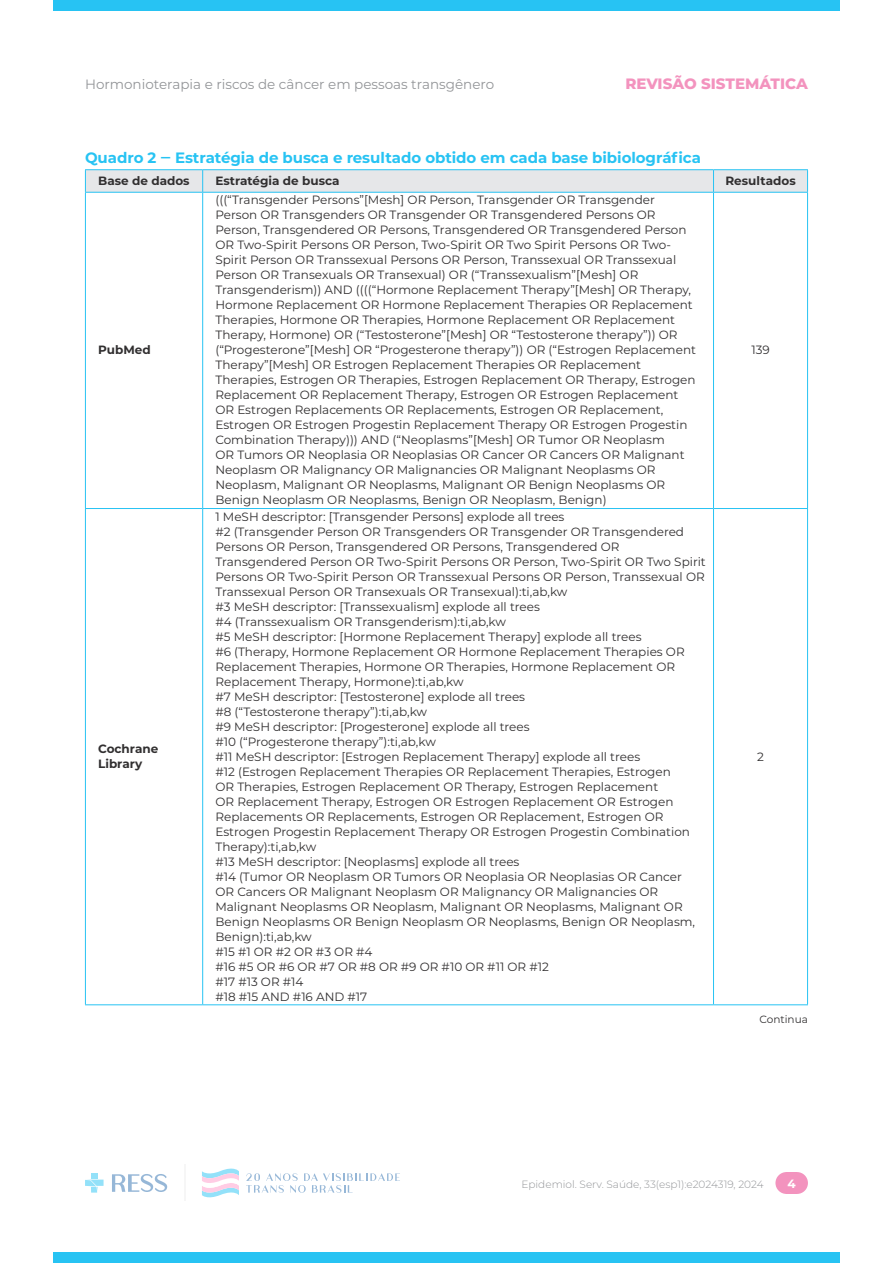
<style>
.page{position:relative;width:893px;height:1263px;background:#fff}
.page>*{position:absolute;margin:0;border:0;box-sizing:border-box;transform-origin:0 0}
.legenda{font:700 15px "Montserrat";letter-spacing:-.005em;color:#27c3f3}
.t1{font:800 15px "Montserrat";color:#f393be}
.t2{font:13.5px "Montserrat";color:#939598}
.texto_nor_esq_rec2{font:12px/15px "Montserrat";color:#312f30}
.texto_tab_cen{font:700 12px "Montserrat";color:#312f30}
.texto_nor_esq_rec2-2{font:700 12px/15px "Montserrat";color:#312f30}
.t3{font:700 12px "Montserrat";color:#fff}
.t4{font:300 10.5px "Montserrat";color:#939598}
.Observ__e_fontes_1{font:10.5px "Montserrat";color:#312f30}
</style>
<div class="page">
<div style="left:53px;top:0;width:787px;height:11px;background:#27c3f3"></div>
<div style="left:53px;top:1252px;width:787px;height:11px;background:#27c3f3"></div>
<div style="left:775px;top:1172px;width:22px;height:22px;background:#f393be;border-radius:50%"></div>
<div style="left:786px;top:1172px;width:22px;height:22px;background:#f393be;border-radius:50%"></div>
<div style="left:786px;top:1172px;width:11px;height:22px;background:#f393be"></div>
<hr style="left:184px;top:1164px;width:1px;height:37px;background:#ededed">
<svg style="left:85px;top:1173px;width:19px;height:19px"></svg>
<svg style="left:112px;top:1174px;width:55px;height:18px"></svg>
<svg style="left:202px;top:1168px;width:37px;height:30px"></svg>
<svg style="left:246px;top:1173px;width:154px;height:20px"></svg>
<hr style="left:85px;top:169px;width:118px;height:1px;background:#27c3f3">
<hr style="left:203px;top:169px;width:510px;height:1px;background:#27c3f3">
<hr style="left:713px;top:169px;width:95px;height:1px;background:#27c3f3">
<svg style="left:85px;top:170px;width:723px;height:22px;background:#e0e5e9"></svg>
<hr style="left:85px;top:192px;width:118px;height:1px;background:#27c3f3">
<hr style="left:85px;top:193px;width:1px;height:315px;background:#27c3f3">
<hr style="left:203px;top:192px;width:510px;height:1px;background:#27c3f3">
<hr style="left:202px;top:193px;width:1px;height:315px;background:#27c3f3">
<hr style="left:713px;top:192px;width:95px;height:1px;background:#27c3f3">
<hr style="left:713px;top:193px;width:1px;height:315px;background:#27c3f3">
<hr style="left:807px;top:193px;width:1px;height:315px;background:#27c3f3">
<hr style="left:85px;top:508px;width:118px;height:1px;background:#27c3f3">
<hr style="left:85px;top:509px;width:1px;height:495px;background:#27c3f3">
<hr style="left:203px;top:508px;width:510px;height:1px;background:#27c3f3">
<hr style="left:202px;top:509px;width:1px;height:495px;background:#27c3f3">
<hr style="left:713px;top:508px;width:95px;height:1px;background:#27c3f3">
<hr style="left:713px;top:509px;width:1px;height:495px;background:#27c3f3">
<hr style="left:807px;top:509px;width:1px;height:495px;background:#27c3f3">
<hr style="left:85px;top:1004px;width:118px;height:1px;background:#27c3f3">
<hr style="left:203px;top:1004px;width:510px;height:1px;background:#27c3f3">
<hr style="left:713px;top:1004px;width:95px;height:1px;background:#27c3f3">
<p class="t2" style="left:85px;top:75px;width:411px">Hormonioterapia e riscos de câncer em pessoas transgênero</p>
<p class="t1" style="left:625px;top:73px;width:184px">REVISÃO SISTEMÁTICA</p>
<p class="legenda" style="left:85px;top:147px;width:617px">Quadro 2 ‒ Estratégia de busca e resultado obtido em cada base bibiolográfica</p>
<p class="texto_tab_cen" style="left:98px;top:172px;width:93px">Base de dados</p>
<p class="texto_tab_cen" style="left:215px;top:172px;width:126px">Estratégia de busca</p>
<p class="texto_tab_cen" style="left:725px;top:172px;width:72px">Resultados</p>
<p class="texto_nor_esq_rec2-2" style="left:98px;top:342px;width:54px">PubMed</p>
<p class="texto_nor_esq_rec2-2" style="left:98px;top:741px;width:62px">Cochrane<br>Library</p>
<p class="texto_nor_esq_rec2" style="left:215px;top:192px;width:482px">(((“Transgender Persons”[Mesh] OR Person, Transgender OR Transgender Person OR Transgenders OR Transgender OR Transgendered Persons OR Person, Transgendered OR Persons, Transgendered OR Transgendered Person OR Two-Spirit Persons OR Person, Two-Spirit OR Two Spirit Persons OR Two-Spirit Person OR Transsexual Persons OR Person, Transsexual OR Transsexual Person OR Transexuals OR Transexual) OR (“Transsexualism”[Mesh] OR Transgenderism)) AND ((((“Hormone Replacement Therapy”[Mesh] OR Therapy, Hormone Replacement OR Hormone Replacement Therapies OR Replacement Therapies, Hormone OR Therapies, Hormone Replacement OR Replacement Therapy, Hormone) OR (“Testosterone”[Mesh] OR “Testosterone therapy”)) OR (“Progesterone”[Mesh] OR “Progesterone therapy”)) OR (“Estrogen Replacement Therapy”[Mesh] OR Estrogen Replacement Therapies OR Replacement Therapies, Estrogen OR Therapies, Estrogen Replacement OR Therapy, Estrogen Replacement OR Replacement Therapy, Estrogen OR Estrogen Replacement OR Estrogen Replacements OR Replacements, Estrogen OR Replacement, Estrogen OR Estrogen Progestin Replacement Therapy OR Estrogen Progestin Combination Therapy))) AND (“Neoplasms”[Mesh] OR Tumor OR Neoplasm<br>OR Tumors OR Neoplasia OR Neoplasias OR Cancer OR Cancers OR Malignant Neoplasm OR Malignancy OR Malignancies OR Malignant Neoplasms OR Neoplasm, Malignant OR Neoplasms, Malignant OR Benign Neoplasms OR Benign Neoplasm OR Neoplasms, Benign OR Neoplasm, Benign)</p>
<p class="texto_nor_esq_rec2" style="left:215px;top:508px;width:351px">1 MeSH descriptor: [Transgender Persons] explode all trees</p>
<p class="texto_nor_esq_rec2" style="left:215px;top:523px;width:492px">#2 (Transgender Person OR Transgenders OR Transgender OR Transgendered Persons OR Person, Transgendered OR Persons, Transgendered OR Transgendered Person OR Two-Spirit Persons OR Person, Two-Spirit OR Two Spirit Persons OR Two-Spirit Person OR Transsexual Persons OR Person, Transsexual OR Transsexual Person OR Transexuals OR Transexual):ti,ab,kw</p>
<p class="texto_nor_esq_rec2" style="left:215px;top:598px;width:326px">#3 MeSH descriptor: [Transsexualism] explode all trees</p>
<p class="texto_nor_esq_rec2" style="left:215px;top:613px;width:292px">#4 (Transsexualism OR Transgenderism):ti,ab,kw</p>
<p class="texto_nor_esq_rec2" style="left:215px;top:628px;width:428px">#5 MeSH descriptor: [Hormone Replacement Therapy] explode all trees</p>
<p class="texto_nor_esq_rec2" style="left:215px;top:643px;width:471px">#6 (Therapy, Hormone Replacement OR Hormone Replacement Therapies OR<br>Replacement Therapies, Hormone OR Therapies, Hormone Replacement OR<br>Replacement Therapy, Hormone):ti,ab,kw</p>
<p class="texto_nor_esq_rec2" style="left:215px;top:688px;width:311px">#7 MeSH descriptor: [Testosterone] explode all trees</p>
<p class="texto_nor_esq_rec2" style="left:215px;top:703px;width:213px">#8 (“Testosterone therapy”):ti,ab,kw</p>
<p class="texto_nor_esq_rec2" style="left:215px;top:718px;width:316px">#9 MeSH descriptor: [Progesterone] explode all trees</p>
<p class="texto_nor_esq_rec2" style="left:215px;top:733px;width:222px">#10 (“Progesterone therapy”):ti,ab,kw</p>
<p class="texto_nor_esq_rec2" style="left:215px;top:748px;width:426px">#11 MeSH descriptor: [Estrogen Replacement Therapy] explode all trees</p>
<p class="texto_nor_esq_rec2" style="left:215px;top:763px;width:476px">#12 (Estrogen Replacement Therapies OR Replacement Therapies, Estrogen OR Therapies, Estrogen Replacement OR Therapy, Estrogen Replacement<br>OR Replacement Therapy, Estrogen OR Estrogen Replacement OR Estrogen Replacements OR Replacements, Estrogen OR Replacement, Estrogen OR Estrogen Progestin Replacement Therapy OR Estrogen Progestin Combination Therapy):ti,ab,kw</p>
<p class="texto_nor_esq_rec2" style="left:215px;top:853px;width:306px">#13 MeSH descriptor: [Neoplasms] explode all trees</p>
<p class="texto_nor_esq_rec2" style="left:215px;top:868px;width:481px">#14 (Tumor OR Neoplasm OR Tumors OR Neoplasia OR Neoplasias OR Cancer OR Cancers OR Malignant Neoplasm OR Malignancy OR Malignancies OR Malignant Neoplasms OR Neoplasm, Malignant OR Neoplasms, Malignant OR Benign Neoplasms OR Benign Neoplasm OR Neoplasms, Benign OR Neoplasm, Benign):ti,ab,kw</p>
<p class="texto_nor_esq_rec2" style="left:215px;top:943px;width:158px">#15 #1 OR #2 OR #3 OR #4</p>
<p class="texto_nor_esq_rec2" style="left:215px;top:958px;width:335px">#16 #5 OR #6 OR #7 OR #8 OR #9 OR #10 OR #11 OR #12</p>
<p class="texto_nor_esq_rec2" style="left:215px;top:973px;width:89px">#17 #13 OR #14</p>
<p class="texto_nor_esq_rec2" style="left:215px;top:988px;width:153px">#18 #15 AND #16 AND #17</p>
<p class="texto_nor_esq_rec2" style="left:751px;top:342px;width:20px">139</p>
<p class="texto_nor_esq_rec2" style="left:757px;top:748px;width:8px">2</p>
<p class="Observ__e_fontes_1" style="left:759px;top:1012px;width:50px">Continua</p>
<p class="t4" style="left:521px;top:1177px;width:244px">Epidemiol. Serv. Saúde, 33(esp1):e2024319, 2024</p>
<p class="t3" style="left:788px;top:1175px;width:10px">4</p>
</div>
